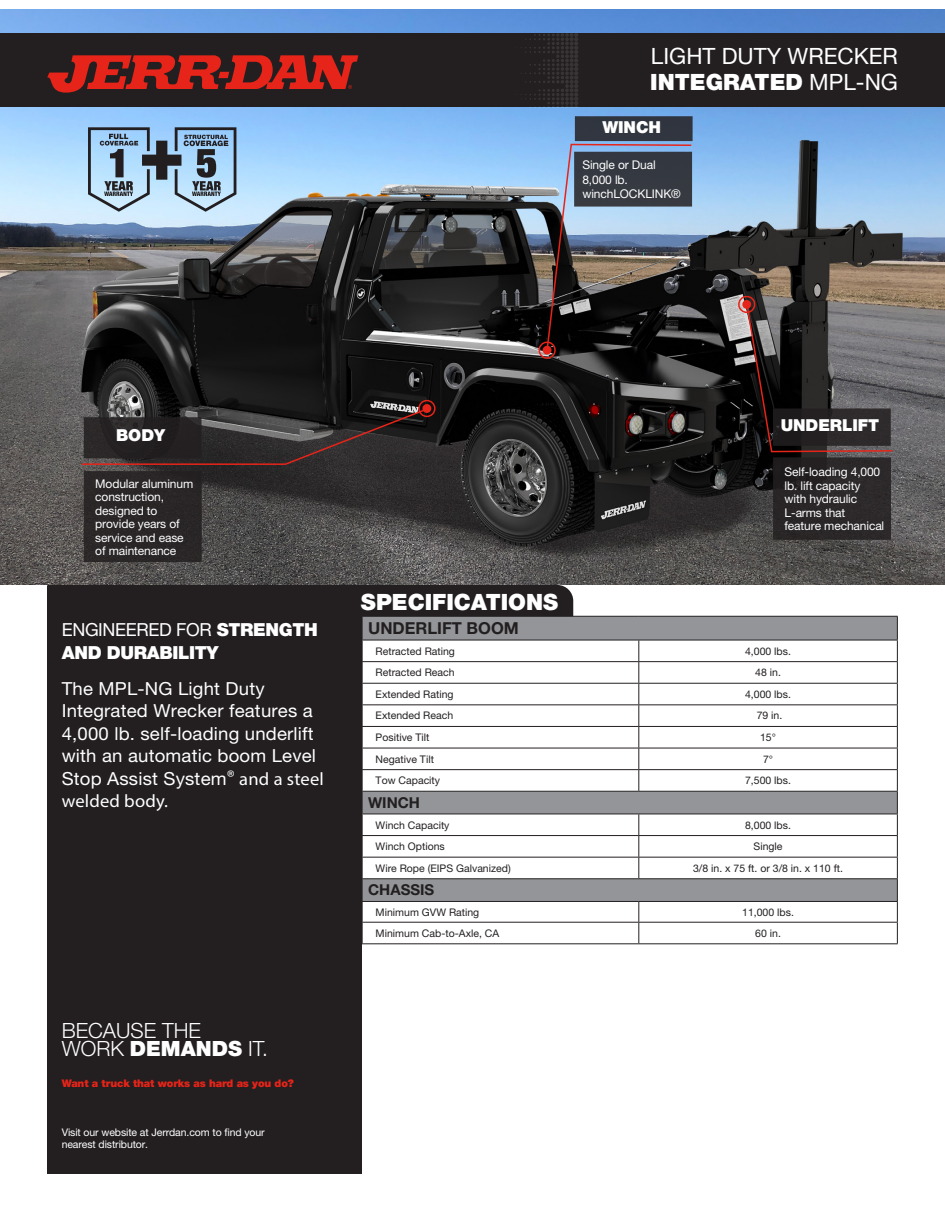
<style>
.page{position:relative;width:945px;height:1215px;background:#fff}
.page>*{position:absolute;margin:0;border:0;box-sizing:border-box;transform-origin:0 0}
.t1{font:22.5px/25.5px "Helvetica Neue LT Pro";color:#fff}
.t2{font:900 22.5px "Helvetica Neue LT Pro";color:#fff}
.t3{font:300 21px "Helvetica Neue LT Pro";color:#fff}
.t4{font:18px/22.5px "Helvetica Neue LT Pro";letter-spacing:.01em;color:#fff}
.t5{font:900 18px/22.5px "Helvetica Neue LT Pro";letter-spacing:-.02em;color:#fff}
.t6{font:900 16.5px "Helvetica Neue LT Pro";letter-spacing:-.005em;color:#fff}
.t7{font:700 16.5px "Helvetica Neue LT Pro";color:#231f20}
.t8{font:700 15px "Helvetica Neue LT Pro";color:#231f20}
.t9{font:12px/13.5px "Helvetica Neue LT Pro";letter-spacing:-.01em;color:#fff}
.t10{font:10.5px "Helvetica Neue LT Pro";color:#231f20}
.t11{font:10.5px "Helvetica Neue LT Pro";letter-spacing:-.01em;color:#fff}
.t12{font:900 10.5px "Helvetica Neue LT Pro";letter-spacing:-.01em;color:#e72419}
.s1{font-weight:900}
.s2{font-weight:400}
.s3{font-family:"Bernino Sans";font-weight:300;font-stretch:condensed}
.s4{font-family:"Myriad Pro"}
</style>
<div class="page">
<img style="left:0;top:9px;width:945px;height:576px">
<div style="left:0;top:34px;width:945px;height:73px;background:#231f20"></div>
<svg style="left:47px;top:55px;width:311px;height:38px"></svg>
<svg style="left:516px;top:34px;width:62px;height:74px"></svg>
<svg style="left:538px;top:143px;width:155px;height:218px;background:#585d66"></svg>
<svg style="left:422px;top:404px;width:9px;height:9px"></svg>
<div style="left:418px;top:400px;width:18px;height:17px;border:2px solid #e72419;border-radius:50%"></div>
<svg style="left:80px;top:407px;width:349px;height:59px;background:#3b3333"></svg>
<div style="left:47px;top:586px;width:315px;height:587px;background:#231f20"></div>
<svg style="left:46px;top:584px;width:852px;height:359px"></svg>
<hr style="left:362px;top:943px;width:277px;height:1px;background:#231f20">
<hr style="left:639px;top:943px;width:259px;height:1px;background:#231f20">
<svg style="left:88px;top:127px;width:148px;height:85px;background:#8ba6bd"></svg>
<div style="left:774px;top:458px;width:116px;height:81px;background:#2b2728"></div>
<div style="left:773px;top:457px;width:118px;height:83px;border:2px solid #231f20"></div>
<div style="left:85px;top:418px;width:116px;height:40px;background:#231f20"></div>
<div style="left:84px;top:417px;width:118px;height:41px;border:2px solid #231f20"></div>
<div style="left:85px;top:472px;width:116px;height:89px;background:#2a2627"></div>
<div style="left:84px;top:471px;width:118px;height:91px;border:2px solid #231f20"></div>
<svg style="left:737px;top:295px;width:157px;height:158px;background:#474141"></svg>
<div style="left:576px;top:117px;width:116px;height:23px;background:#30353f"></div>
<div style="left:575px;top:116px;width:118px;height:25px;border:2px solid #231f20"></div>
<div style="left:575px;top:152px;width:116px;height:54px;background:#353941"></div>
<div style="left:574px;top:152px;width:118px;height:55px;border:2px solid #231f20"></div>
<p class="t1" style="left:650px;top:43px;width:249px">LIGHT DUTY WRECKER<br><span class="s1">INTEGRATED</span> MPL-NG</p>
<p class="t6" style="left:602px;top:117px;width:60px">WINCH</p>
<p class="t9" style="left:582px;top:158px;width:75px">Single or Dual</p>
<p class="t9" style="left:582px;top:173px;width:100px">8,000 lb. winchLOCKLINK®</p>
<p class="t6" style="left:116px;top:425px;width:50px">BODY</p>
<p class="t9" style="left:95px;top:477px;width:100px">Modular aluminum construction, designed to provide years of service and ease of maintenance</p>
<p class="t5" style="left:62px;top:618px;width:258px"><span class="s2">ENGINEERED FOR</span> STRENGTH<br>AND DURABILITY</p>
<p class="t4" style="left:62px;top:677px;width:264px">The MPL-NG Light Duty<br>Integrated Wrecker features a<br>4,000 lb. self-loading underlift with an automatic boom Level<br>Stop Assist System<span class="s3">®</span> <span class="s4">and a steel welded body.</span></p>
<p class="t3" style="left:62px;top:1017px;width:141px">BECAUSE THE</p>
<p class="t3" style="left:62px;top:1036px;width:208px">WORK <span class="s1">DEMANDS</span> IT.</p>
<p class="t12" style="left:62px;top:1077px;width:234px">Want a truck that works as hard as you do?</p>
<p class="t11" style="left:62px;top:1126px;width:204px">Visit our website at Jerrdan.com to find your</p>
<p class="t11" style="left:62px;top:1138px;width:88px">nearest distributor.</p>
<p class="t2" style="left:361px;top:588px;width:199px">SPECIFICATIONS</p>
<p class="t6" style="left:781px;top:415px;width:100px">UNDERLIFT</p>
<p class="t9" style="left:785px;top:465px;width:101px">Self-loading 4,000 lb. lift capacity with hydraulic<br>L-arms that feature mechanical</p>
<p class="t7" style="left:368px;top:618px;width:152px">UNDERLIFT BOOM</p>
<p class="t10" style="left:376px;top:645px;width:81px">Retracted Rating</p>
<p class="t10" style="left:745px;top:645px;width:47px">4,000 lbs.</p>
<p class="t10" style="left:376px;top:666px;width:80px">Retracted Reach</p>
<p class="t10" style="left:755px;top:666px;width:27px">48 in.</p>
<p class="t10" style="left:376px;top:688px;width:79px">Extended Rating</p>
<p class="t10" style="left:745px;top:688px;width:47px">4,000 lbs.</p>
<p class="t10" style="left:376px;top:709px;width:79px">Extended Reach</p>
<p class="t10" style="left:757px;top:709px;width:27px">79 in.</p>
<p class="t10" style="left:376px;top:731px;width:55px">Positive Tilt</p>
<p class="t10" style="left:760px;top:731px;width:17px">15°</p>
<p class="t10" style="left:376px;top:753px;width:60px">Negative Tilt</p>
<p class="t10" style="left:763px;top:753px;width:12px">7°</p>
<p class="t10" style="left:376px;top:774px;width:66px">Tow Capacity</p>
<p class="t10" style="left:745px;top:774px;width:47px">7,500 lbs.</p>
<p class="t8" style="left:368px;top:793px;width:53px">WINCH</p>
<p class="t10" style="left:376px;top:819px;width:75px">Winch Capacity</p>
<p class="t10" style="left:745px;top:819px;width:47px">8,000 lbs.</p>
<p class="t10" style="left:376px;top:840px;width:71px">Winch Options</p>
<p class="t10" style="left:754px;top:840px;width:30px">Single</p>
<p class="t10" style="left:376px;top:862px;width:137px">Wire Rope (EIPS Galvanized)</p>
<p class="t10" style="left:693px;top:862px;width:151px">3/8 in. x 75 ft. or 3/8 in. x 110 ft.</p>
<p class="t8" style="left:368px;top:881px;width:68px">CHASSIS</p>
<p class="t10" style="left:376px;top:906px;width:105px">Minimum GVW Rating</p>
<p class="t10" style="left:742px;top:906px;width:53px">11,000 lbs.</p>
<p class="t10" style="left:376px;top:927px;width:125px">Minimum Cab-to-Axle, CA</p>
<p class="t10" style="left:755px;top:927px;width:27px">60 in.</p>
</div>
